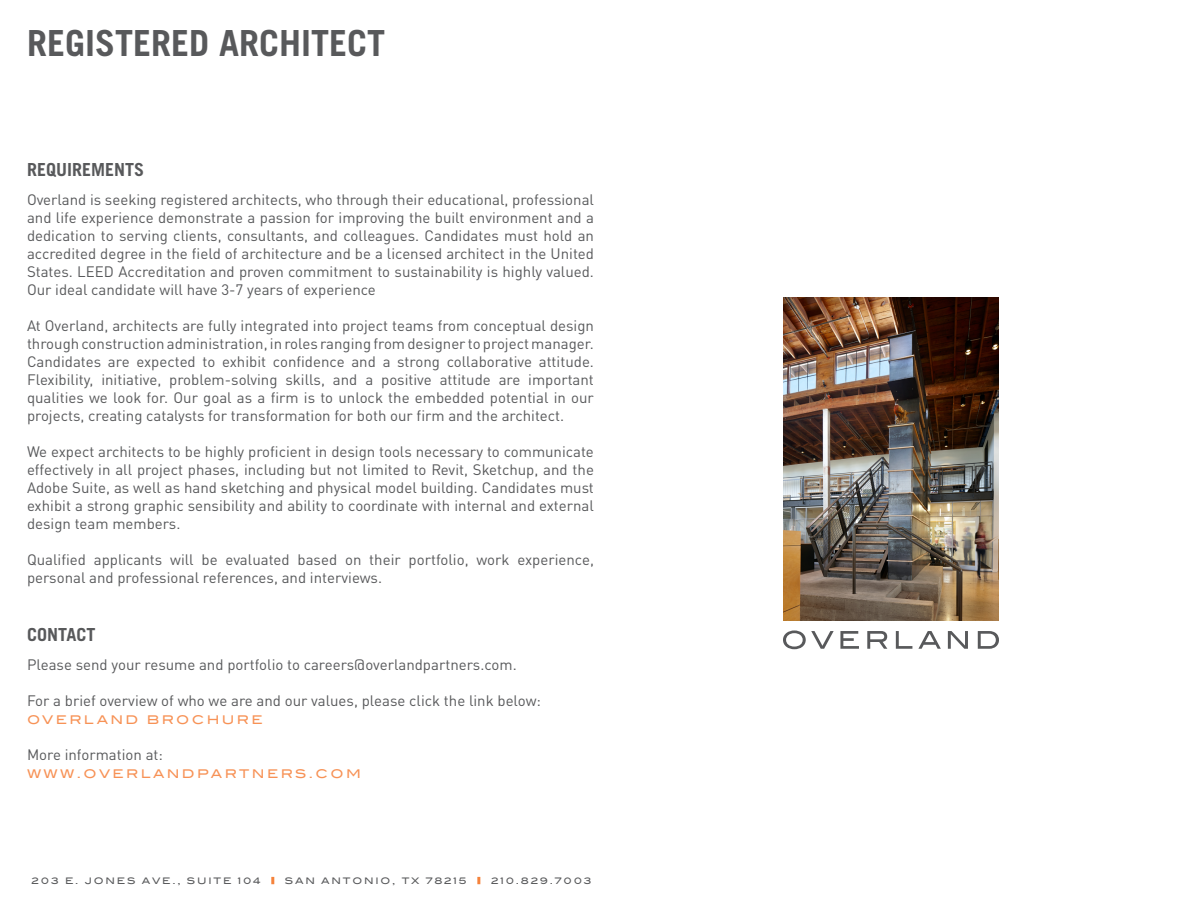
<style>
.page{position:relative;width:1188px;height:918px;background:#fff}
.page>*{position:absolute;margin:0;border:0;box-sizing:border-box;transform-origin:0 0}
.t1{font:700 36px "Trade Gothic";color:#58595b}
.t2{font:700 18px "Trade Gothic";color:#58595b}
.t3{font:15px/18px "DINOT";color:#58595b;text-align:justify}
.t4{font:12px "Blair ITC Std";letter-spacing:.2em;color:#f79256}
.t5{font:9px "Blair ITC Std";letter-spacing:.2em;color:#58595b}
</style>
<div class="page">
<svg style="left:783px;top:630px;width:51px;height:19px"></svg>
<svg style="left:840px;top:631px;width:19px;height:18px"></svg>
<svg style="left:867px;top:631px;width:20px;height:18px"></svg>
<svg style="left:896px;top:631px;width:16px;height:18px"></svg>
<svg style="left:918px;top:631px;width:23px;height:18px"></svg>
<svg style="left:948px;top:631px;width:20px;height:18px"></svg>
<svg style="left:978px;top:631px;width:21px;height:18px"></svg>
<svg style="left:271px;top:877px;width:3px;height:7px"></svg>
<svg style="left:477px;top:877px;width:3px;height:7px"></svg>
<img style="left:783px;top:297px;width:216px;height:324px">
<h1 class="t1" style="left:27px;top:21px;width:360px">REGISTERED ARCHITECT</h1>
<p class="t2" style="left:27px;top:158px;width:119px">REQUIREMENTS</p>
<p class="t3" style="left:27px;top:190px;width:569px">Overland is seeking registered architects, who through their educational, professional and life experience demonstrate a passion for improving the built environment and a dedication to serving clients, consultants, and colleagues. Candidates must hold an accredited degree in the field of architecture and be a licensed architect in the United States. LEED Accreditation and proven commitment to sustainability is highly valued.<br>Our ideal candidate will have 3-7 years of experience</p>
<p class="t3" style="left:27px;top:316px;width:569px">At Overland, architects are fully integrated into project teams from conceptual design through construction administration, in roles ranging from designer to project manager.<br>Candidates are expected to exhibit confidence and a strong collaborative attitude.<br>Flexibility, initiative, problem-solving skills, and a positive attitude are important qualities we look for. Our goal as a firm is to unlock the embedded potential in our projects, creating catalysts for transformation for both our firm and the architect.</p>
<p class="t3" style="left:27px;top:442px;width:568px">We expect architects to be highly proficient in design tools necessary to communicate effectively in all project phases, including but not limited to Revit, Sketchup, and the Adobe Suite, as well as hand sketching and physical model building. Candidates must exhibit a strong graphic sensibility and ability to coordinate with internal and external design team members.</p>
<p class="t3" style="left:27px;top:550px;width:568px">Qualified applicants will be evaluated based on their portfolio, work experience, personal and professional references, and interviews.</p>
<p class="t2" style="left:27px;top:623px;width:70px">CONTACT</p>
<p class="t3" style="left:27px;top:655px;width:491px">Please send your resume and portfolio to careers@overlandpartners.com.</p>
<p class="t3" style="left:27px;top:691px;width:516px">For a brief overview of who we are and our values, please click the link below:</p>
<p class="t4" style="left:27px;top:713px;width:237px">OVERLAND BROCHURE</p>
<p class="t3" style="left:27px;top:745px;width:138px">More information at:</p>
<p class="t4" style="left:27px;top:767px;width:335px">WWW.OVERLANDPARTNERS.COM</p>
<p class="t5" style="left:32px;top:876px;width:231px">203 E. JONES AVE., SUITE 104</p>
<p class="t5" style="left:285px;top:876px;width:183px">SAN ANTONIO, TX 78215</p>
<p class="t5" style="left:491px;top:876px;width:102px">210.829.7003</p>
</div>
